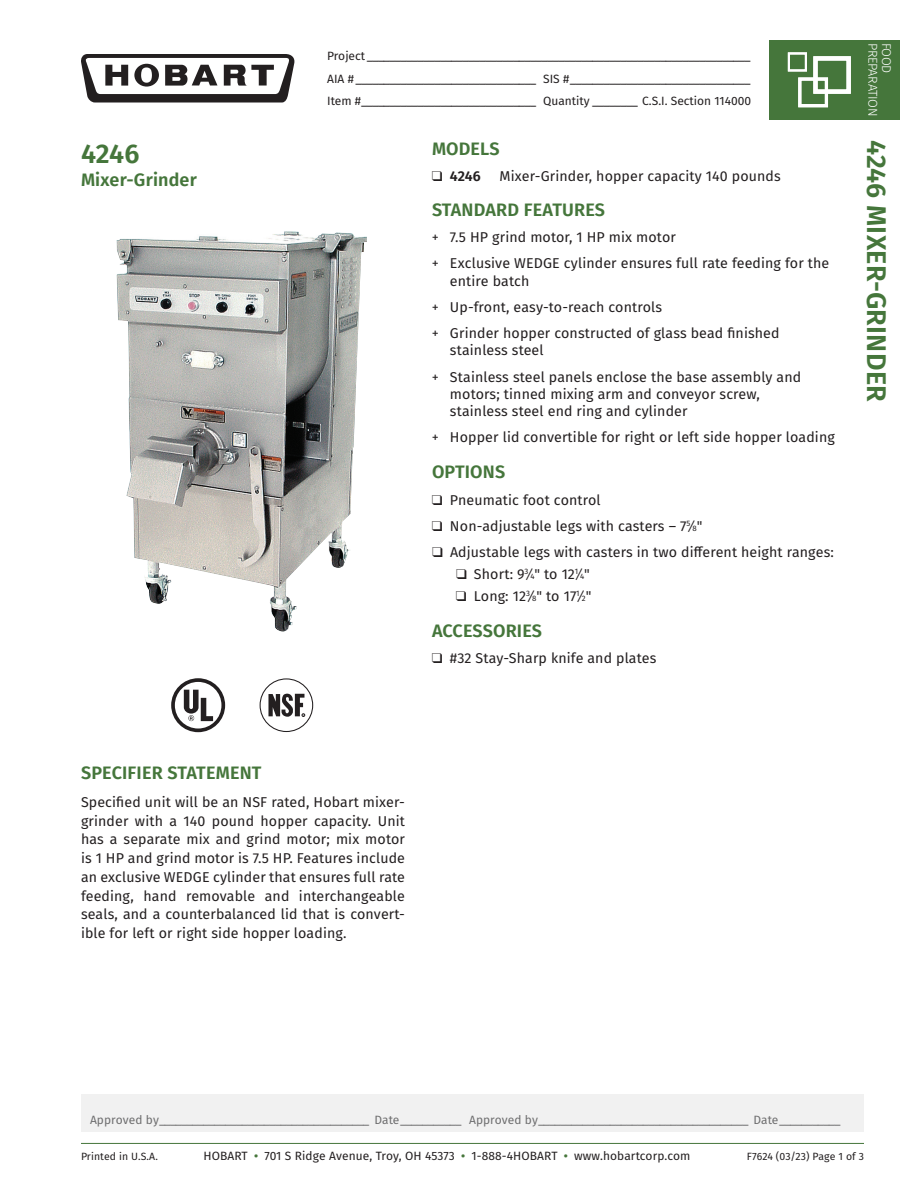
<style>
.page{position:relative;width:918px;height:1188px;background:#fff}
.page>*{position:absolute;margin:0;border:0;box-sizing:border-box;transform-origin:0 0}
.t1{font:600 27px "Fira Sans";letter-spacing:.01em;color:#45763b}
.t2{font:600 18px "Fira Sans";letter-spacing:.01em;color:#45763b}
.t3{font:14.25px/18.8px "Fira Sans";letter-spacing:.01em;color:#231f20}
.t4{font:600 14.25px "Fira Sans";color:#231f20}
.t5{font:300 12.75px "Fira Sans";letter-spacing:-.02em;color:#fff}
.t6{font:12px/22.5px "Fira Sans";color:#231f20;text-align:justify}
.t7{font:12px "Fira Sans";letter-spacing:.005em;color:#6e6e6f}
.t8{font:10.5px "Fira Sans";letter-spacing:.01em;color:#231f20}
.s1{font-style:inherit}
.s2{font-size:7.8px}
.s3{font-weight:600;color:#46763b}
</style>
<div class="page">
<div style="left:81px;top:1094px;width:783px;height:38px;background:#f1f1f1"></div>
<hr style="left:81px;top:1143px;width:783px;height:1px;background:#45763b">
<svg style="left:81px;top:54px;width:213px;height:49px"></svg>
<div style="left:770px;top:40px;width:130px;height:80px;background:#45763b"></div>
<div style="left:813px;top:56px;width:38px;height:38px;border:4px solid #fff"></div>
<div style="left:788px;top:52px;width:19px;height:20px;border:2px solid #fff"></div>
<div style="left:798px;top:77px;width:30px;height:30px;border:3px solid #fff"></div>
<div style="left:260px;top:678px;width:53px;height:54px;border:1px solid #231f20;border-radius:50%"></div>
<svg style="left:268px;top:693px;width:37px;height:24px"></svg>
<svg style="left:171px;top:678px;width:54px;height:54px"></svg>
<div style="left:175px;top:682px;width:46px;height:47px;background:#fff;border-radius:50%"></div>
<svg style="left:184px;top:690px;width:29px;height:31px"></svg>
<img style="left:117px;top:231px;width:250px;height:401px">
<h1 class="t1" style="left:81px;top:132px;width:60px">4246</h1>
<p class="t2" style="left:81px;top:165px;width:117px">Mixer-Grinder</p>
<p class="t6" style="left:327px;top:45px;width:425px">Project ____________________________________________________________________ AIA # ________________________________ SIS #________________________________ Item #_______________________________ Quantity ________ C.S.I. Section 114000</p>
<p class="t2" style="left:432px;top:134px;width:69px">MODELS</p>
<p class="t4" style="left:432px;top:165px;width:50px">❑ 4246</p>
<p class="t3" style="left:500px;top:167px;width:283px">Mixer-Grinder, hopper capacity 140 pounds</p>
<p class="t2" style="left:432px;top:195px;width:175px">STANDARD FEATURES</p>
<p class="t3" style="left:432px;top:224px;width:399px;line-height:26.2px"><span class="s1">+</span> 7.5 HP grind motor, 1 HP mix motor<br><span class="s1">+</span> Exclusive WEDGE cylinder ensures full rate feeding for the</p>
<p class="t3" style="left:432px;top:267px;width:349px;line-height:26.2px;text-indent:18px">entire batch<br><span class="s1">+</span> Up-front, easy-to-reach controls<br><span class="s1">+</span> Grinder hopper constructed of glass bead finished</p>
<p class="t3" style="left:432px;top:337px;width:371px;line-height:26.2px;text-indent:18px">stainless steel<br><span class="s1">+</span> Stainless steel panels enclose the base assembly and</p>
<p class="t3" style="left:450px;top:385px;width:311px;line-height:17.2px">motors; tinned mixing arm and conveyor screw, stainless steel end ring and cylinder</p>
<p class="t3" style="left:432px;top:428px;width:404px"><span class="s1">+</span> Hopper lid convertible for right or left side hopper loading</p>
<p class="t2" style="left:432px;top:457px;width:75px">OPTIONS</p>
<p class="t3" style="left:432px;top:490px;width:170px">❑ Pneumatic foot control</p>
<p class="t3" style="left:432px;top:516px;width:272px">❑ Non-adjustable legs with casters – 7<sup>5</sup>⁄<span class="s2">8</span>"</p>
<p class="t3" style="left:432px;top:542px;width:403px">❑ Adjustable legs with casters in two different height ranges:</p>
<p class="t3" style="left:456px;top:564px;width:135px">❑ Short: 9<sup>3</sup>⁄<span class="s2">4</span>" to 12<sup>1</sup>⁄<span class="s2">4</span>"</p>
<p class="t3" style="left:456px;top:586px;width:137px">❑ Long: 12<sup>3</sup>⁄<span class="s2">8</span>" to 17<sup>1</sup>⁄<span class="s2">2</span>"</p>
<p class="t2" style="left:432px;top:616px;width:112px">ACCESSORIES</p>
<p class="t3" style="left:432px;top:648px;width:226px">❑ #32 Stay-Sharp knife and plates</p>
<p class="t5" style="left:882px;top:43px;width:75px;rotate:90deg">PREPARATION</p>
<p class="t5" style="left:896px;top:43px;width:32px;rotate:90deg">FOOD</p>
<h1 class="t1" style="left:899px;top:140px;width:263px;rotate:90deg">4246 MIXER-GRINDER</h1>
<p class="t2" style="left:81px;top:758px;width:182px">SPECIFIER STATEMENT</p>
<p class="t3" style="left:81px;top:792px;width:326px;text-align:justify">Specified unit will be an NSF rated, Hobart mixer&shy;grinder with a 140 pound hopper capacity. Unit has a separate mix and grind motor; mix motor is 1 HP and grind motor is 7.5 HP. Features include an exclusive WEDGE cylinder that ensures full rate feeding, hand removable and interchangeable seals, and a counterbalanced lid that is convert&shy;ible for left or right side hopper loading.</p>
<p class="t7" style="left:90px;top:1110px;width:752px">Approved by______________________________________ Date___________ Approved by______________________________________ Date___________</p>
<p class="t8" style="left:81px;top:1149px;width:78px">Printed in U.S.A.</p>
<p class="t6" style="left:203px;top:1145px;width:488px">HOBART <span class="s3">•</span> 701 S Ridge Avenue, Troy, OH 45373 <span class="s3">•</span> 1-888-4HOBART <span class="s3">•</span> www.hobartcorp.com</p>
<p class="t8" style="left:747px;top:1149px;width:119px">F7624 (03/23) Page 1 of 3</p>
</div>
